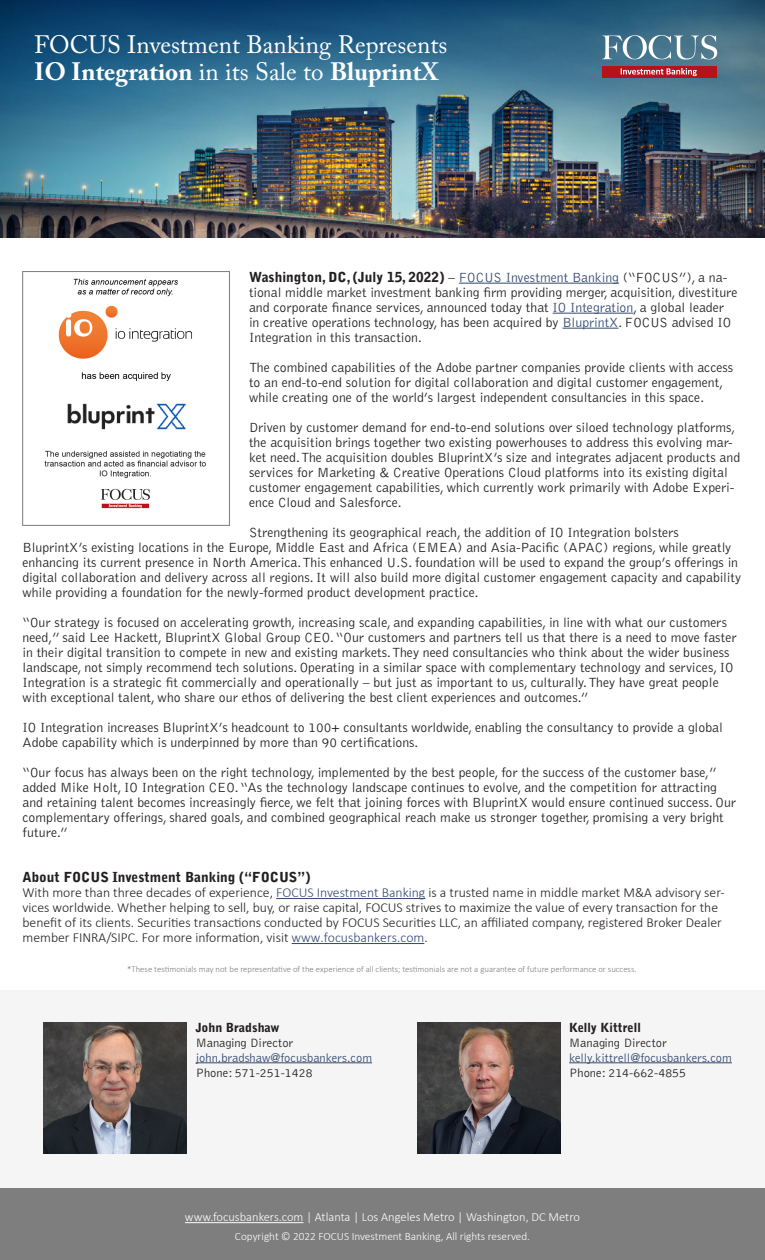
<style>
.page{position:relative;width:765px;height:1260px;background:#fff}
.page>*{position:absolute;margin:0;border:0;box-sizing:border-box;transform-origin:0 0}
.t1{font:700 25px "Adobe Caslon Pro";color:#fff}
.t2{font:25px "Adobe Caslon Pro";color:#fff}
.t3{font:300 13.75px/15px "Bell Gothic Std";color:#231f20}
.t4{font:300 13.75px/15px "Calibri";color:#231f20}
.SUBHEADS{font:900 13.75px "Bell Gothic Std";color:#231f20}
.t5{font:300 12.5px "Bell Gothic Std";color:#231f20}
.t6{font:300 12.5px "Calibri";color:#fff}
.t7{font:300 12.5px "Bell Gothic Std";color:#334970}
.t8{font:900 12.5px "Bell Gothic Std";color:#231f20}
.t9{font:300 11.25px "Calibri";color:#fff}
.t10{font:300 8.75px "Calibri";color:#7e7e7e}
.s1{font-weight:400}
.s2{font-weight:900}
.s3{color:#334970}
</style>
<div class="page">
<div style="left:0;top:990px;width:765px;height:270px;background:#f5f5f5"></div>
<img style="left:44px;top:1022px;width:143px;height:131px">
<hr style="left:196px;top:1063px;width:176px;height:1px;background:#334970">
<hr style="left:459px;top:283px;width:160px;height:1px;background:#334970">
<hr style="left:553px;top:313px;width:80px;height:1px;background:#334970">
<hr style="left:562px;top:328px;width:56px;height:1px;background:#334970">
<hr style="left:276px;top:898px;width:149px;height:1px;background:#334970">
<hr style="left:292px;top:943px;width:132px;height:1px;background:#334970">
<div style="left:0;top:1189px;width:765px;height:71px;background:#7e7e7e"></div>
<hr style="left:185px;top:1222px;width:119px;height:1px;background:#fff">
<img style="left:0;top:174px;width:765px;height:64px">
<img style="left:0;top:0;width:765px;height:174px">
<svg style="left:602px;top:35px;width:115px;height:25px"></svg>
<div style="left:603px;top:66px;width:114px;height:12px;background:#b5121a"></div>
<svg style="left:621px;top:68px;width:76px;height:8px"></svg>
<img style="left:22px;top:271px;width:207px;height:254px">
<img style="left:417px;top:1022px;width:143px;height:131px">
<hr style="left:569px;top:1063px;width:163px;height:1px;background:#334970">
<p class="t2" style="left:34px;top:30px;width:415px">FOCUS Investment Banking Represents</p>
<p class="t1" style="left:34px;top:56px;width:406px">IO Integration <span class="s1">in its Sale to</span> BluprintX</p>
<p class="t3" style="left:249px;top:270px;width:490px"><span class="s2">Washington, DC, (July 15, 2022)</span> – <span class="s3">FOCUS Investment Banking</span> (“FOCUS”), a na&shy;tional middle market investment banking firm providing merger, acquisition, divestiture and corporate finance services, announced today that <span class="s3">IO Integration</span>, a global leader in creative operations technology, has been acquired by <span class="s3">BluprintX</span>. FOCUS advised IO Integration in this transaction.</p>
<p class="t3" style="left:249px;top:360px;width:486px">The combined capabilities of the Adobe partner companies provide clients with access to an end-to-end solution for digital collaboration and digital customer engagement, while creating one of the world’s largest independent consultancies in this space.</p>
<p class="t3" style="left:249px;top:420px;width:493px">Driven by customer demand for end-to-end solutions over siloed technology platforms, the acquisition brings together two existing powerhouses to address this evolving mar&shy;ket need. The acquisition doubles BluprintX’s size and integrates adjacent products and services for Marketing &amp; Creative Operations Cloud platforms into its existing digital customer engagement capabilities, which currently work primarily with Adobe Experi&shy;ence Cloud and Salesforce.</p>
<p class="t3" style="left:22px;top:525px;width:720px;text-indent:227px">Strengthening its geographical reach, the addition of IO Integration bolsters BluprintX’s existing locations in the Europe, Middle East and Africa (EMEA) and Asia-Pacific (APAC) regions, while greatly enhancing its current presence in North America. This enhanced U.S. foundation will be used to expand the group’s offerings in digital collaboration and delivery across all regions. It will also build more digital customer engagement capacity and capability while providing a foundation for the newly-formed product development practice.</p>
<p class="t3" style="left:22px;top:615px;width:716px">“Our strategy is focused on accelerating growth, increasing scale, and expanding capabilities, in line with what our customers need,” said Lee Hackett, BluprintX Global Group CEO. “Our customers and partners tell us that there is a need to move faster in their digital transition to compete in new and existing markets. They need consultancies who think about the wider business landscape, not simply recommend tech solutions. Operating in a similar space with complementary technology and services, IO Integration is a strategic fit commercially and operationally – but just as important to us, culturally. They have great people with exceptional talent, who share our ethos of delivering the best client experiences and outcomes.”</p>
<p class="t3" style="left:22px;top:720px;width:702px">IO Integration increases BluprintX’s headcount to 100+ consultants worldwide, enabling the consultancy to provide a global<br>Adobe capability which is underpinned by more than 90 certifications.</p>
<p class="t3" style="left:22px;top:765px;width:715px">“Our focus has always been on the right technology, implemented by the best people, for the success of the customer base,” added Mike Holt, IO Integration CEO. “As the technology landscape continues to evolve, and the competition for attracting and retaining talent becomes increasingly fierce, we felt that joining forces with BluprintX would ensure continued success. Our complementary offerings, shared goals, and combined geographical reach make us stronger together, promising a very bright future.”</p>
<p class="SUBHEADS" style="left:22px;top:869px;width:289px">About FOCUS Investment Banking (“FOCUS”)</p>
<p class="t4" style="left:22px;top:885px;width:704px">With more than three decades of experience, <span class="s3">FOCUS Investment Banking</span> is a trusted name in middle market M&amp;A advisory ser&shy;vices worldwide. Whether helping to sell, buy, or raise capital, FOCUS strives to maximize the value of every transaction for the benefit of its clients. Securities transactions conducted by FOCUS Securities LLC, an affiliated company, registered Broker Dealer member FINRA/SIPC. For more information, visit <span class="s3">www.focusbankers.com</span>.</p>
<p class="t10" style="left:127px;top:963px;width:511px">*These testimonials may not be representative of the experience of all clients; testimonials are not a guarantee of future performance or success.</p>
<p class="t8" style="left:196px;top:1020px;width:85px">John Bradshaw</p>
<p class="t5" style="left:196px;top:1036px;width:99px">Managing Director</p>
<p class="t7" style="left:196px;top:1051px;width:178px">john.bradshaw@focusbankers.com</p>
<p class="t5" style="left:196px;top:1066px;width:119px">Phone: 571-251-1428</p>
<p class="t8" style="left:569px;top:1020px;width:73px">Kelly Kittrell</p>
<p class="t5" style="left:569px;top:1036px;width:99px">Managing Director</p>
<p class="t7" style="left:569px;top:1051px;width:164px">kelly.kittrell@focusbankers.com</p>
<p class="t5" style="left:569px;top:1066px;width:119px">Phone: 214-662-4855</p>
<p class="t6" style="left:185px;top:1209px;width:397px">www.focusbankers.com | Atlanta | Los Angeles Metro | Washington, DC Metro</p>
<p class="t9" style="left:235px;top:1230px;width:297px">Copyright © 2022 FOCUS Investment Banking, All rights reserved.</p>
</div>
